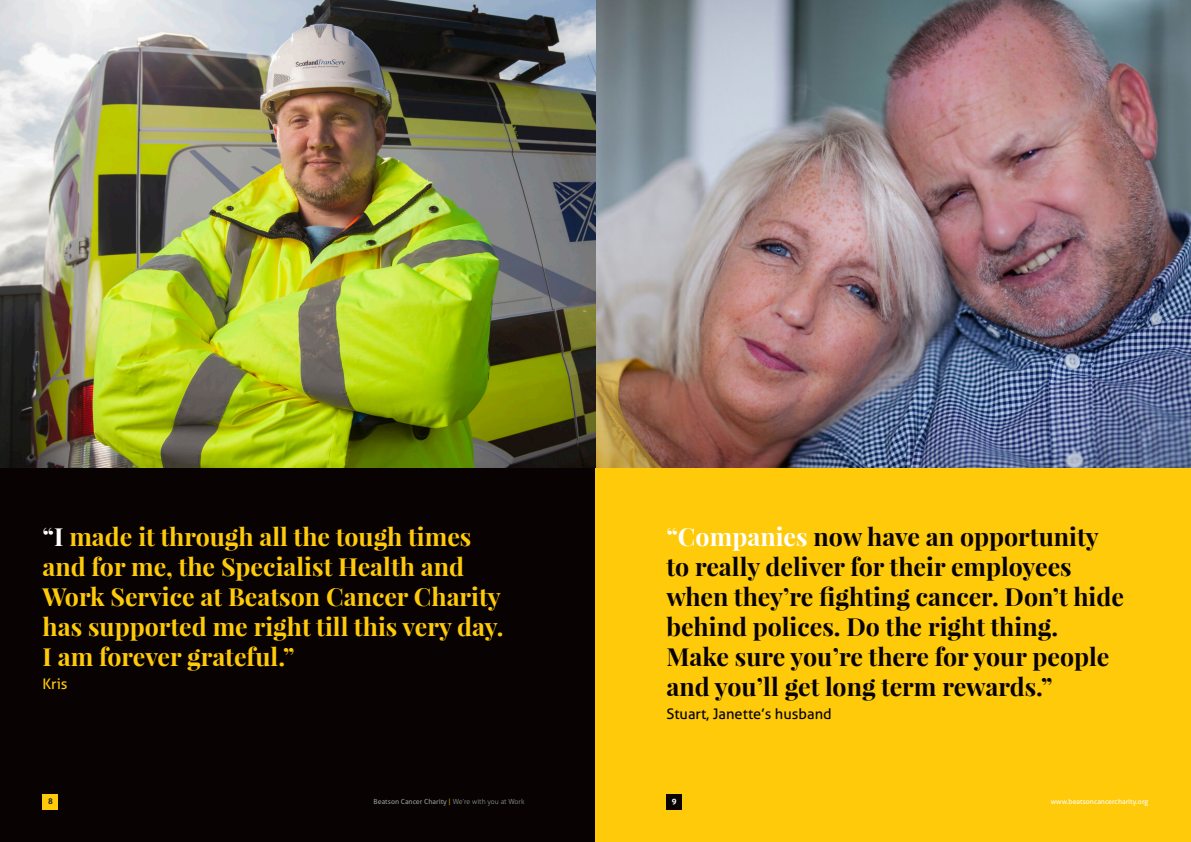
<style>
.page{position:relative;width:1191px;height:842px;background:#fff}
.page>*{position:absolute;margin:0;border:0;box-sizing:border-box;transform-origin:0 0}
.t1{font:700 25px/30px "Playfair Display";color:#080302}
.t2{font:700 25px/30px "Playfair Display";color:#feca0a}
.t3{font:14.6px "Aller";color:#080302}
.t4{font:14.6px "Aller";color:#feca0a}
.t5{font:700 8px "Aller";color:#231f20}
.t6{font:700 8px "Aller";color:#fff}
.t7{font:7px "Aller";color:#939598}
.t8{font:7px "Aller";color:#fff}
.s1{color:#fff}
.s2{font-weight:300;color:#feca0a}
.s3{font-weight:300}
</style>
<div class="page">
<div style="left:0;top:468px;width:595px;height:374px;background:#080302"></div>
<div style="left:595px;top:468px;width:596px;height:374px;background:#feca0a"></div>
<div style="left:43px;top:794px;width:15px;height:16px;background:#feca0a"></div>
<div style="left:666px;top:794px;width:16px;height:16px;background:#080302"></div>
<img style="left:0;top:0;width:1191px;height:468px">
<p class="t2" style="left:43px;top:521px;width:430px"><span class="s1">“I</span> made it through all the tough times</p>
<p class="t2" style="left:43px;top:551px;width:462px">and for me, the Specialist Health and<br>Work Service at Beatson Cancer Charity has supported me right till this very day.</p>
<p class="t2" style="left:43px;top:641px;width:253px">I am forever grateful.”</p>
<p class="t4" style="left:43px;top:675px;width:27px">Kris</p>
<p class="t1" style="left:666px;top:521px;width:434px"><span class="s1">“Companies</span> now have an opportunity</p>
<p class="t1" style="left:666px;top:551px;width:407px">to really deliver for their employees</p>
<p class="t1" style="left:666px;top:581px;width:459px">when they’re fighting cancer. Don’t hide behind polices. Do the right thing.</p>
<p class="t1" style="left:666px;top:641px;width:444px">Make sure you’re there for your people and you’ll get long term rewards.”</p>
<p class="t3" style="left:666px;top:705px;width:167px">Stuart, Janette’s husband</p>
<p class="t5" style="left:48px;top:797px;width:6px">8</p>
<p class="t7" style="left:373px;top:798px;width:152px">Beatson Cancer Charity <span class="s2">|</span> <span class="s3">We’re with you at Work</span></p>
<p class="t6" style="left:672px;top:797px;width:6px">9</p>
<p class="t8" style="left:1050px;top:798px;width:99px">www.beatsoncancercharity.org</p>
</div>
